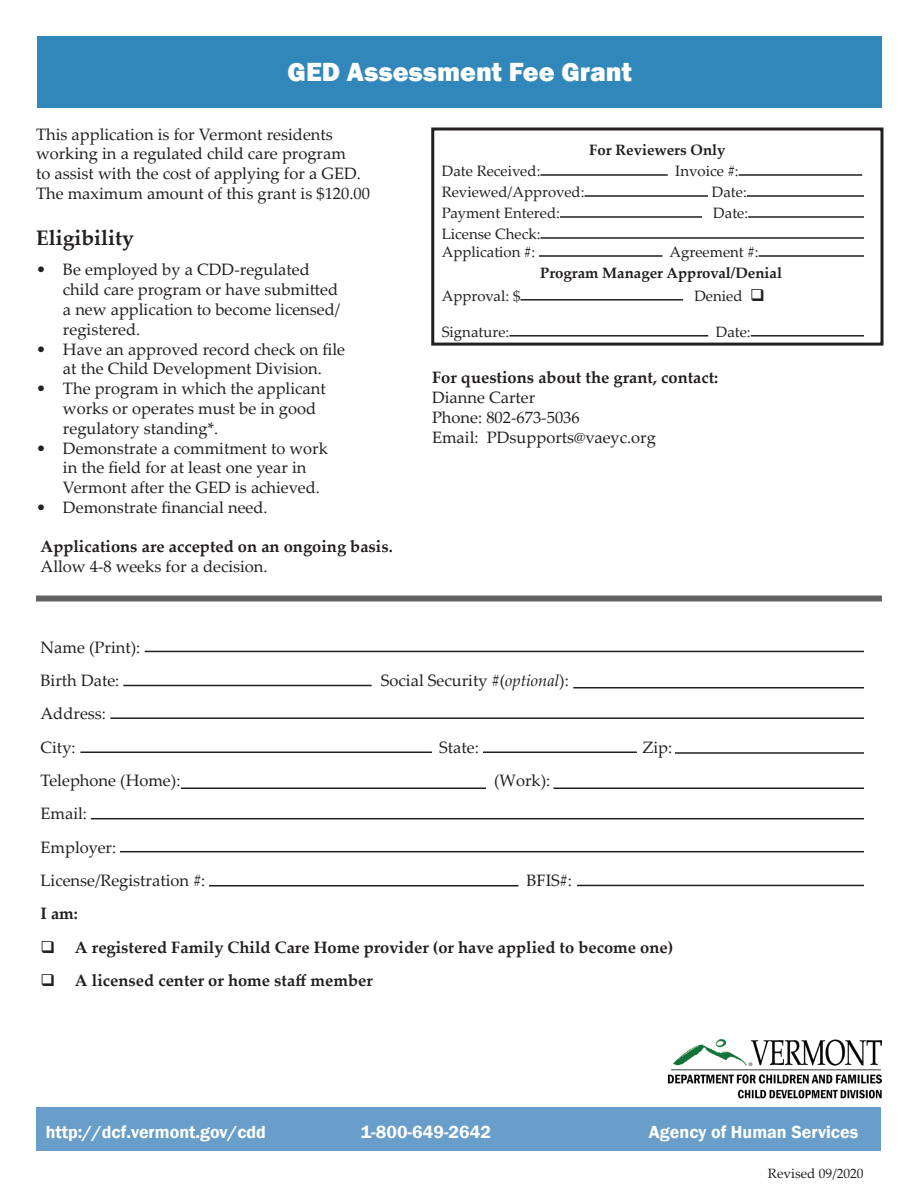
<style>
.page{position:relative;width:918px;height:1188px;background:#fff}
.page>*{position:absolute;margin:0;border:0;box-sizing:border-box;transform-origin:0 0}
.t1{font:800 27px "Franklin Gothic";color:#fff}
.t2{font:700 21px "Palatino Linotype";color:#231f20}
.t3{font:600 18px "Franklin Gothic";color:#fff}
.t4{font:16.5px/19.8px "Palatino Linotype";color:#231f20}
.t5{font:700 16.5px "Palatino Linotype";color:#231f20}
.t6{font:15px/18px "Palatino Linotype";color:#231f20}
.t7{font:700 15px "Palatino Linotype";color:#231f20}
.t8{font:13.5px "Palatino Linotype";color:#231f20}
.s1{font-style:italic}
</style>
<div class="page">
<div style="left:37px;top:1108px;width:844px;height:43px;background:#689ec9"></div>
<div style="left:36px;top:596px;width:846px;height:6px;background:#636366"></div>
<hr style="left:540px;top:174px;width:128px;height:2px;background:#231f20">
<hr style="left:739px;top:174px;width:123px;height:2px;background:#231f20">
<hr style="left:585px;top:195px;width:123px;height:2px;background:#231f20">
<hr style="left:747px;top:195px;width:117px;height:2px;background:#231f20">
<hr style="left:560px;top:216px;width:142px;height:2px;background:#231f20">
<hr style="left:748px;top:216px;width:116px;height:2px;background:#231f20">
<hr style="left:540px;top:237px;width:324px;height:2px;background:#231f20">
<hr style="left:539px;top:255px;width:124px;height:2px;background:#231f20">
<hr style="left:759px;top:255px;width:105px;height:2px;background:#231f20">
<hr style="left:520px;top:299px;width:163px;height:2px;background:#231f20">
<hr style="left:509px;top:335px;width:199px;height:2px;background:#231f20">
<hr style="left:751px;top:335px;width:113px;height:2px;background:#231f20">
<div style="left:431px;top:128px;width:453px;height:218px;border:3px solid #231f20"></div>
<hr style="left:145px;top:651px;width:719px;height:1px;background:#231f20">
<div style="left:38px;top:36px;width:844px;height:72px;background:#3287ba"></div>
<img style="left:667px;top:1040px;width:215px;height:59px">
<hr style="left:123px;top:685px;width:249px;height:1px;background:#231f20">
<hr style="left:573px;top:687px;width:291px;height:1px;background:#231f20">
<hr style="left:110px;top:717px;width:754px;height:2px;background:#231f20">
<hr style="left:80px;top:752px;width:352px;height:1px;background:#231f20">
<hr style="left:675px;top:752px;width:189px;height:2px;background:#231f20">
<hr style="left:483px;top:752px;width:154px;height:1px;background:#231f20">
<hr style="left:554px;top:788px;width:310px;height:1px;background:#231f20">
<hr style="left:181px;top:788px;width:305px;height:1px;background:#231f20">
<hr style="left:91px;top:818px;width:773px;height:1px;background:#231f20">
<hr style="left:120px;top:851px;width:744px;height:1px;background:#231f20">
<hr style="left:209px;top:885px;width:309px;height:1px;background:#231f20">
<hr style="left:577px;top:885px;width:287px;height:1px;background:#231f20">
<h1 class="t1" style="left:288px;top:55px;width:346px">GED Assessment Fee Grant</h1>
<p class="t4" style="left:36px;top:123px;width:336px">This application is for Vermont residents working in a regulated child care program<br>to assist with the cost of applying for a GED.<br>The maximum amount of this grant is $120.00</p>
<p class="t2" style="left:36px;top:223px;width:99px">Eligibility</p>
<p class="t4" style="left:63px;top:259px;width:279px;text-indent:-27px">• Be employed by a CDD-regulated child care program or have submitted a new application to become licensed/ registered.</p>
<p class="t4" style="left:36px;top:339px;width:311px;text-align:center">• Have an approved record check on file at the Child Development Division.</p>
<p class="t4" style="left:63px;top:378px;width:264px;text-indent:-27px">• The program in which the applicant works or operates must be in good regulatory standing*.</p>
<p class="t4" style="left:63px;top:438px;width:266px;text-indent:-27px">• Demonstrate a commitment to work in the field for at least one year in<br>Vermont after the GED is achieved.</p>
<p class="t4" style="left:36px;top:497px;width:233px">• Demonstrate financial need.</p>
<p class="t5" style="left:40px;top:535px;width:354px">Applications are accepted on an ongoing basis.</p>
<p class="t4" style="left:40px;top:556px;width:229px">Allow 4-8 weeks for a decision.</p>
<p class="t7" style="left:589px;top:139px;width:138px">For Reviewers Only</p>
<p class="t6" style="left:442px;top:161px;width:100px">Date Received:</p>
<p class="t6" style="left:675px;top:161px;width:65px">Invoice #:</p>
<p class="t6" style="left:442px;top:182px;width:144px">Reviewed/Approved:</p>
<p class="t6" style="left:712px;top:182px;width:36px">Date:</p>
<p class="t6" style="left:442px;top:203px;width:120px">Payment Entered:</p>
<p class="t6" style="left:713px;top:203px;width:36px">Date:</p>
<p class="t6" style="left:442px;top:224px;width:100px">License Check:<br>Application #:</p>
<p class="t6" style="left:669px;top:242px;width:91px">Agreement #:</p>
<p class="t7" style="left:540px;top:262px;width:243px">Program Manager Approval/Denial</p>
<p class="t6" style="left:442px;top:286px;width:80px">Approval: $</p>
<p class="t6" style="left:694px;top:286px;width:72px">Denied ❑</p>
<p class="t6" style="left:442px;top:322px;width:69px">Signature:</p>
<p class="t6" style="left:716px;top:322px;width:36px">Date:</p>
<p class="t5" style="left:432px;top:366px;width:288px">For questions about the grant, contact:</p>
<p class="t4" style="left:432px;top:387px;width:225px">Dianne Carter<br>Phone: 802-673-5036<br>Email: PDsupports@vaeyc.org</p>
<p class="t4" style="left:40px;top:630px;width:101px;line-height:33.3px">Name (Print):<br>Birth Date:</p>
<p class="t4" style="left:40px;top:697px;width:67px;line-height:33.3px">Address:<br>City:</p>
<p class="t4" style="left:381px;top:670px;width:189px">Social Security #(<span class="s1">optional</span>):</p>
<p class="t4" style="left:439px;top:737px;width:41px">State:</p>
<p class="t4" style="left:642px;top:737px;width:31px">Zip:</p>
<p class="t4" style="left:40px;top:770px;width:142px">Telephone (Home):</p>
<p class="t4" style="left:494px;top:770px;width:58px">(Work):</p>
<p class="t4" style="left:40px;top:796px;width:166px;line-height:33.3px">Email:<br>Employer:<br>License/Registration #:</p>
<p class="t4" style="left:527px;top:870px;width:47px">BFIS#:</p>
<p class="t5" style="left:40px;top:902px;width:39px">I am:</p>
<p class="t5" style="left:40px;top:935px;width:634px">❑ A registered Family Child Care Home provider (or have applied to become one)</p>
<p class="t5" style="left:40px;top:969px;width:334px">❑ A licensed center or home staff member</p>
<p class="t3" style="left:46px;top:1121px;width:222px">http://dcf.vermont.gov/cdd</p>
<p class="t3" style="left:361px;top:1121px;width:132px">1-800-649-2642</p>
<p class="t3" style="left:649px;top:1121px;width:211px">Agency of Human Services</p>
<p class="t8" style="left:768px;top:1164px;width:97px">Revised 09/2020</p>
</div>
